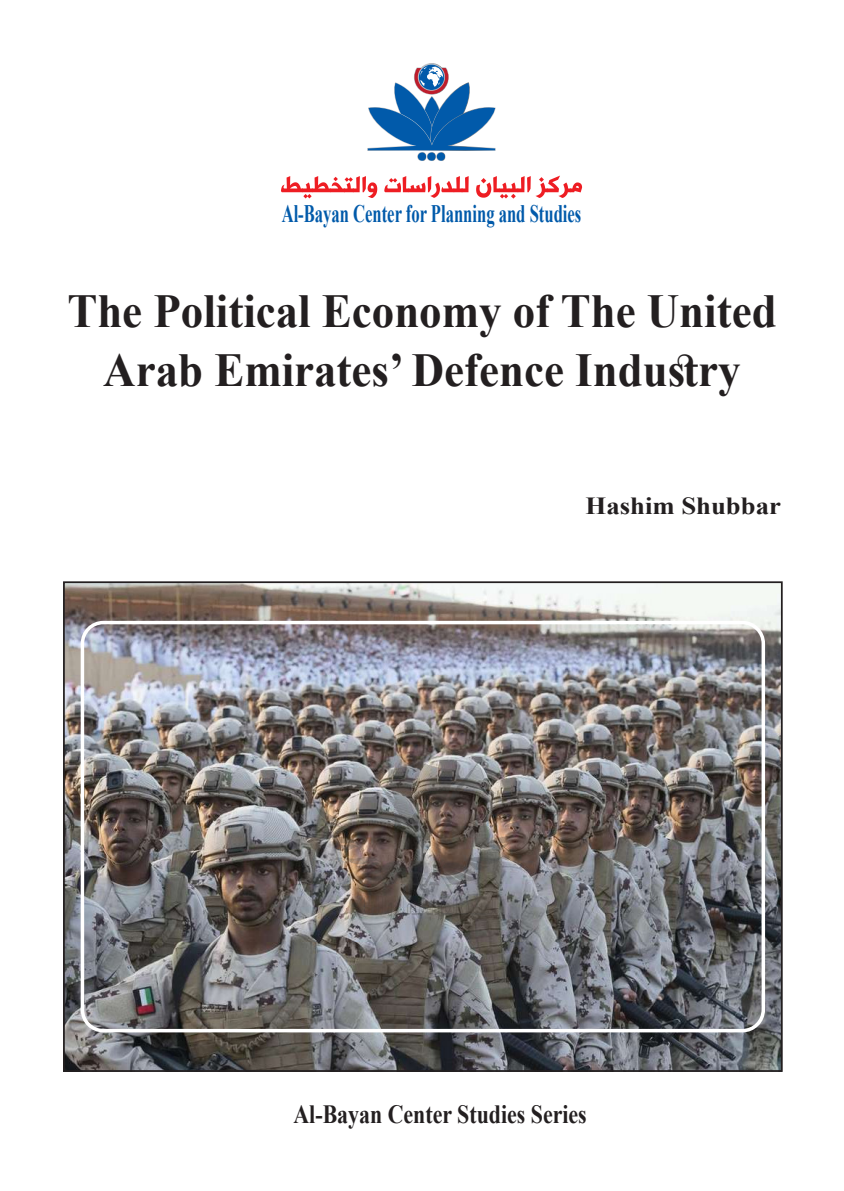
<style>
.page{position:relative;width:844px;height:1191px;background:#fff}
.page>*{position:absolute;margin:0;border:0;box-sizing:border-box;transform-origin:0 0}
.t1{font:700 47.25px/59.5px "Times New Roman";color:#231f20;text-align:center;scale:.95 1}
.t2{font:700 26.25px "Times New Roman";color:#231f20;scale:.83 1}
.t3{font:700 25.2px "Times New Roman";color:#015aaa;scale:.66 1}
.t4{font:700 24.5px "Times New Roman";color:#231f20;scale:1.09 1}
</style>
<div class="page">
<svg style="left:281px;top:176px;width:301px;height:23px"></svg>
<svg style="left:367px;top:63px;width:128px;height:98px"></svg>
<div style="left:437px;top:152px;width:8px;height:9px;background:#015aaa;border-radius:50%"></div>
<div style="left:418px;top:152px;width:8px;height:9px;background:#015aaa;border-radius:50%"></div>
<img style="left:66px;top:584px;width:713px;height:484px">
<div style="left:63px;top:581px;width:719px;height:490px;border:2px solid #231f20"></div>
<div style="left:81px;top:621px;width:683px;height:411px;border:4px solid #fff;border-radius:21px"></div>
<p class="t3" style="left:281px;top:195px;width:455px">Al-Bayan Center for Planning and Studies</p>
<p class="t1" style="left:67px;top:280px;width:747px">The Political Economy of The United<br>Arab Emirates’ Defence Industry</p>
<p class="t4" style="left:585px;top:488px;width:181px">Hashim Shubbar</p>
<p class="t2" style="left:293px;top:1094px;width:355px">Al-Bayan Center Studies Series</p>
</div>
